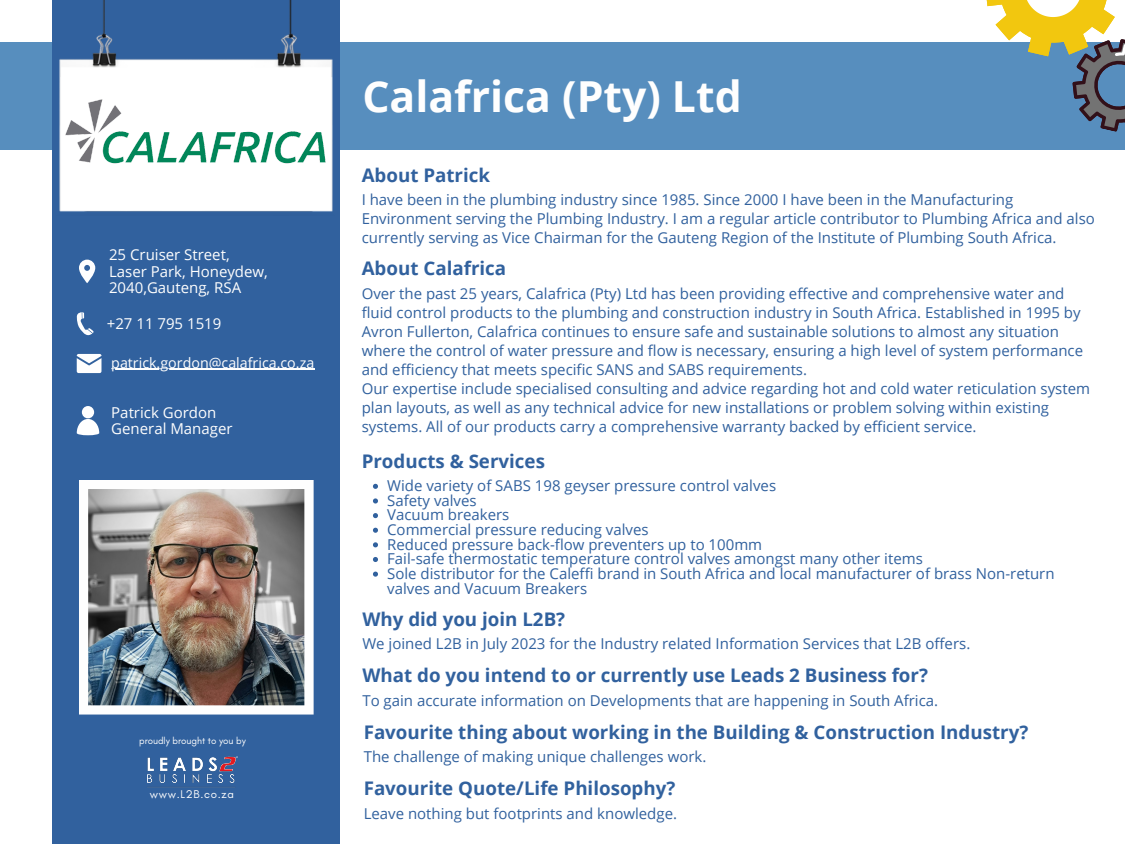
<style>
.page{position:relative;width:1125px;height:844px;background:#fff}
.page>*{position:absolute;margin:0;border:0;box-sizing:border-box;transform-origin:0 0}
.t1{font:700 42.75px "Open Sans";color:#fefefe}
.t2{font:700 18.75px "Open Sans";color:#31619e}
.t3{font:15px/19.1px "Open Sans";color:#31619e}
.t4{font:15px/16.4px "Open Sans";color:#fefefe}
.t5{font:14.25px "Open Sans";color:#fefefe}
.t6{font:11.48px "Glacial Indifference";letter-spacing:.06em;color:#fff}
.t7{font:9.75px "Glacial Indifference";color:#fff}
</style>
<div class="page">
<div style="left:0;top:42px;width:1125px;height:108px;background:#578ebe"></div>
<div style="left:52px;top:0;width:288px;height:844px;background:#31619e"></div>
<img style="left:79px;top:480px;width:235px;height:234px">
<svg style="left:79px;top:260px;width:16px;height:23px"></svg>
<svg style="left:77px;top:312px;width:17px;height:24px"></svg>
<svg style="left:77px;top:354px;width:24px;height:19px"></svg>
<hr style="left:111px;top:369px;width:203px;height:1px;background:#fefefe">
<img style="left:147px;top:756px;width:91px;height:32px">
<svg style="left:986px;top:0;width:139px;height:132px"></svg>
<img style="left:59px;top:0;width:274px;height:212px">
<img style="left:63px;top:96px;width:267px;height:73px">
<svg style="left:373px;top:484px;width:5px;height:5px"></svg>
<svg style="left:373px;top:498px;width:5px;height:5px"></svg>
<svg style="left:373px;top:513px;width:5px;height:5px"></svg>
<svg style="left:373px;top:528px;width:5px;height:5px"></svg>
<svg style="left:373px;top:542px;width:5px;height:5px"></svg>
<svg style="left:373px;top:557px;width:5px;height:5px"></svg>
<svg style="left:373px;top:571px;width:5px;height:5px"></svg>
<svg style="left:77px;top:406px;width:22px;height:29px"></svg>
<p class="t4" style="left:109px;top:246px;width:122px">25 Cruiser Street,</p>
<p class="t4" style="left:109px;top:263px;width:160px">Laser Park, Honeydew,<br>2040,Gauteng, RSA</p>
<p class="t4" style="left:107px;top:315px;width:116px">+27 11 795 1519</p>
<p class="t5" style="left:111px;top:352px;width:205px">patrick.gordon@calafrica.co.za</p>
<p class="t4" style="left:111px;top:404px;width:107px">Patrick Gordon</p>
<p class="t4" style="left:111px;top:420px;width:123px">General Manager</p>
<p class="t7" style="left:139px;top:734px;width:108px">proudly brought to you by</p>
<p class="t6" style="left:150px;top:786px;width:86px">www.L2B.co.za</p>
<p class="t1" style="left:362px;top:66px;width:381px">Calafrica (Pty) Ltd</p>
<p class="t2" style="left:362px;top:162px;width:130px">About Patrick</p>
<p class="t3" style="left:362px;top:190px;width:735px">I have been in the plumbing industry since 1985. Since 2000 I have been in the Manufacturing<br>Environment serving the Plumbing Industry. I am a regular article contributor to Plumbing Africa and also currently serving as Vice Chairman for the Gauteng Region of the Institute of Plumbing South Africa.</p>
<p class="t2" style="left:362px;top:255px;width:146px">About Calafrica</p>
<p class="t3" style="left:362px;top:283px;width:723px">Over the past 25 years, Calafrica (Pty) Ltd has been providing effective and comprehensive water and fluid control products to the plumbing and construction industry in South Africa. Established in 1995 by Avron Fullerton, Calafrica continues to ensure safe and sustainable solutions to almost any situation where the control of water pressure and flow is necessary, ensuring a high level of system performance and efficiency that meets specific SANS and SABS requirements.</p>
<p class="t3" style="left:362px;top:379px;width:730px">Our expertise include specialised consulting and advice regarding hot and cold water reticulation system plan layouts, as well as any technical advice for new installations or problem solving within existing systems. All of our products carry a comprehensive warranty backed by efficient service.</p>
<p class="t2" style="left:362px;top:448px;width:185px">Products &amp; Services</p>
<p class="t3" style="left:387px;top:476px;width:390px">Wide variety of SABS 198 geyser pressure control valves</p>
<p class="t3" style="left:387px;top:490px;width:91px">Safety valves</p>
<p class="t3" style="left:387px;top:505px;width:124px">Vacuum breakers</p>
<p class="t3" style="left:387px;top:519px;width:263px">Commercial pressure reducing valves</p>
<p class="t3" style="left:387px;top:534px;width:377px">Reduced pressure back-flow preventers up to 100mm</p>
<p class="t3" style="left:387px;top:549px;width:537px">Fail-safe thermostatic temperature control valves amongst many other items</p>
<p class="t3" style="left:387px;top:566px;width:669px;line-height:14.6px">Sole distributor for the Caleffi brand in South Africa and local manufacturer of brass Non-return valves and Vacuum Breakers</p>
<p class="t2" style="left:362px;top:606px;width:204px">Why did you join L2B?</p>
<p class="t3" style="left:362px;top:634px;width:609px">We joined L2B in July 2023 for the Industry related Information Services that L2B offers.</p>
<p class="t2" style="left:362px;top:662px;width:567px">What do you intend to or currently use Leads 2 Business for?</p>
<p class="t3" style="left:362px;top:690px;width:577px">To gain accurate information on Developments that are happening in South Africa.</p>
<p class="t2" style="left:364px;top:719px;width:666px">Favourite thing about working in the Building &amp; Construction Industry?</p>
<p class="t3" style="left:364px;top:747px;width:344px">The challenge of making unique challenges work.</p>
<p class="t2" style="left:364px;top:775px;width:313px">Favourite Quote/Life Philosophy?</p>
<p class="t3" style="left:364px;top:803px;width:315px">Leave nothing but footprints and knowledge.</p>
</div>
